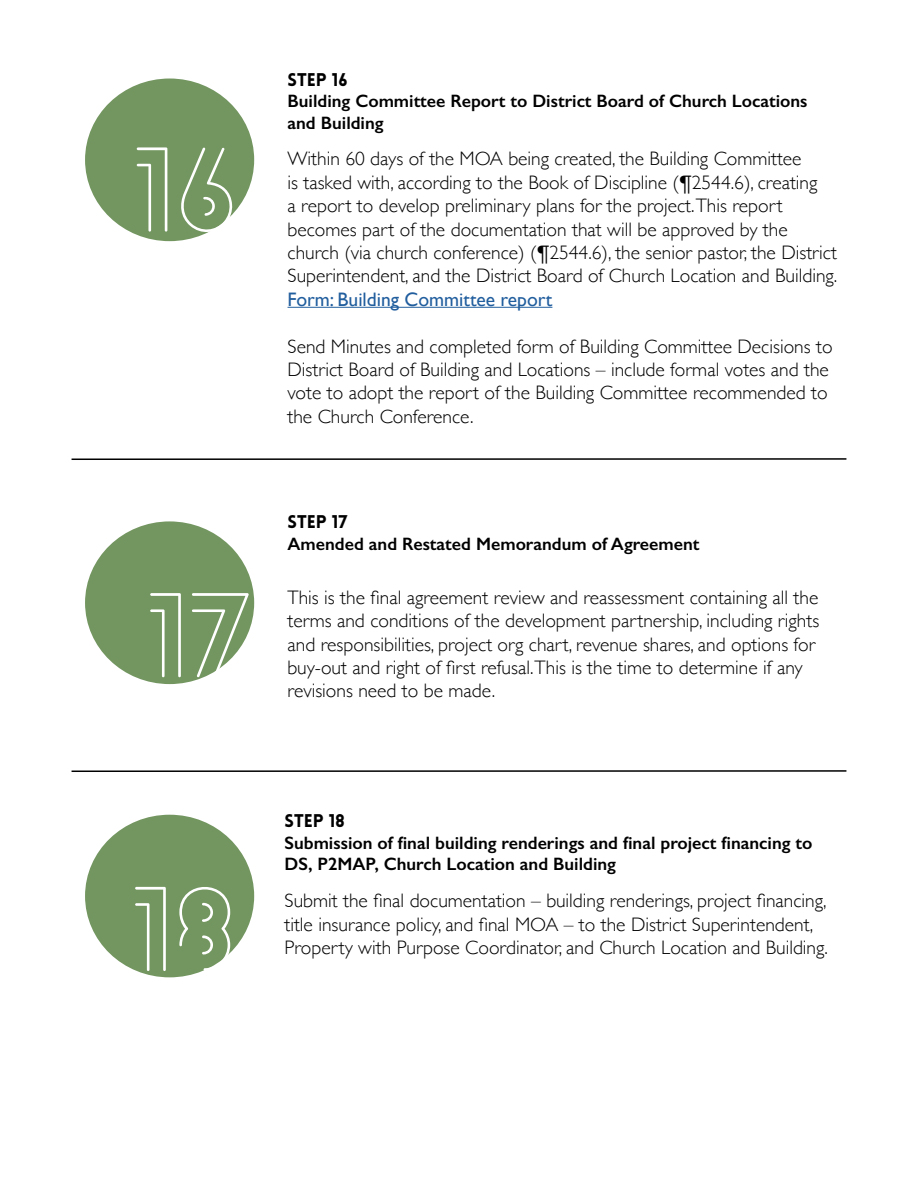
<style>
.page{position:relative;width:918px;height:1188px;background:#fff}
.page>*{position:absolute;margin:0;border:0;box-sizing:border-box;transform-origin:0 0}
.t1{font:300 114px "Lovelo Line";color:#fff}
.t2{font:300 19.5px/23.4px "Gill Sans";color:#000}
.t3{font:19.5px "Gill Sans";color:#215e9e}
.t4{font:600 18px/21.6px "Gill Sans";color:#000}
.t5{font:900 18px "Lovelo";color:#000}
</style>
<div class="page">
<div style="left:85px;top:79px;width:169px;height:162px;background:#739660;border-radius:50%"></div>
<hr style="left:288px;top:307px;width:264px;height:1px;background:#215e9e">
<div style="left:85px;top:521px;width:169px;height:163px;background:#739660;border-radius:50%"></div>
<hr style="left:72px;top:458px;width:774px;height:2px;background:#000">
<div style="left:85px;top:815px;width:169px;height:162px;background:#739660;border-radius:50%"></div>
<hr style="left:72px;top:770px;width:774px;height:2px;background:#000">
<h1 class="t1" style="left:133px;top:120px;width:105px">16</h1>
<h1 class="t1" style="left:147px;top:565px;width:101px">17</h1>
<p class="t5" style="left:288px;top:68px;width:62px">STEP 16</p>
<p class="t4" style="left:288px;top:90px;width:522px">Building Committee Report to District Board of Church Locations and Building</p>
<p class="t2" style="left:288px;top:146px;width:551px">Within 60 days of the MOA being created, the Building Committee<br>is tasked with, according to the Book of Discipline (¶2544.6), creating<br>a report to develop preliminary plans for the project.This report becomes part of the documentation that will be approved by the church (via church conference) (¶2544.6), the senior pastor, the District Superintendent, and the District Board of Church Location and Building.</p>
<p class="t3" style="left:288px;top:288px;width:266px">Form: Building Committee report</p>
<p class="t2" style="left:288px;top:334px;width:547px">Send Minutes and completed form of Building Committee Decisions to District Board of Building and Locations – include formal votes and the vote to adopt the report of the Building Committee recommended to the Church Conference.</p>
<p class="t5" style="left:288px;top:511px;width:61px">STEP 17</p>
<p class="t4" style="left:288px;top:533px;width:413px">Amended and Restated Memorandum of Agreement</p>
<p class="t2" style="left:288px;top:585px;width:533px">This is the final agreement review and reassessment containing all the terms and conditions of the development partnership, including rights and responsibilities, project org chart, revenue shares, and options for buy-out and right of first refusal.This is the time to determine if any revisions need to be made.</p>
<h1 class="t1" style="left:132px;top:859px;width:106px">18</h1>
<p class="t5" style="left:285px;top:810px;width:62px">STEP 18</p>
<p class="t4" style="left:285px;top:832px;width:530px">Submission of final building renderings and final project financing to<br>DS, P2MAP, Church Location and Building</p>
<p class="t2" style="left:285px;top:888px;width:545px">Submit the final documentation – building renderings, project financing, title insurance policy, and final MOA – to the District Superintendent,<br>Property with Purpose Coordinator, and Church Location and Building.</p>
</div>
